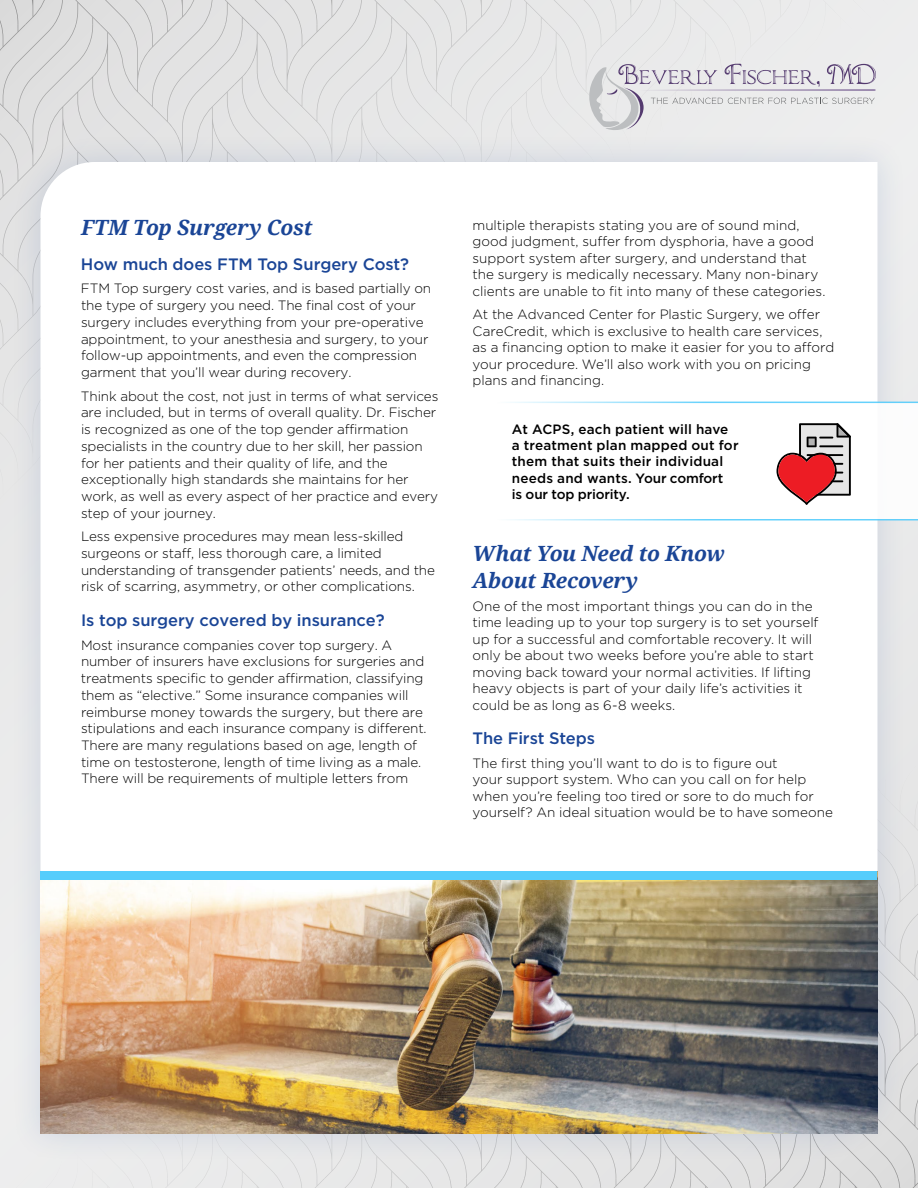
<style>
.page{position:relative;width:918px;height:1188px;background:#fff}
.page>*{position:absolute;margin:0;border:0;box-sizing:border-box;transform-origin:0 0}
.t1{font:italic 700 21px/27px "Droid Serif";letter-spacing:-.01em;color:#1a4596}
.t2{font:500 16.5px "Gotham HTF";letter-spacing:-.005em;color:#1a4596}
.t3{font:300 13.5px/16.8px "Gotham";letter-spacing:-.01em;color:#000}
.t4{font:500 13.5px/16.2px "Gotham";letter-spacing:.01em;color:#000}
</style>
<div class="page">
<svg style="left:908px;top:759px;width:10px;height:372px;background:#e0e0e1"></svg>
<div style="left:0;top:759px;width:10px;height:372px;background:#ededee"></div>
<svg style="left:0;top:714px;width:918px;height:45px"></svg>
<svg style="left:0;top:1131px;width:918px;height:57px;background:#e4e4e4"></svg>
<div style="left:235px;top:53px;width:448px;height:79px;background:#e7e7e7"></div>
<div style="left:683px;top:53px;width:235px;height:349px;background:#ededee"></div>
<div style="left:0;top:53px;width:235px;height:370px;background:#e2e2e2"></div>
<svg style="left:0;top:0;width:918px;height:53px;background:#e4e4e5"></svg>
<div style="left:10px;top:132px;width:898px;height:1033px;background:#e2e3e6"></div>
<div style="left:40px;top:162px;width:838px;height:710px;background:#fff"></div>
<svg style="left:589px;top:64px;width:287px;height:66px;background:#dddce0"></svg>
<img style="left:40px;top:880px;width:838px;height:254px">
<div style="left:40px;top:872px;width:838px;height:8px;background:#56cdfc"></div>
<svg style="left:472px;top:402px;width:446px;height:119px;background:#f7fcfe"></svg>
<svg style="left:0;top:423px;width:918px;height:82px;background:#f9f4f4"></svg>
<h1 class="t1" style="left:81px;top:213px;width:233px">FTM Top Surgery Cost</h1>
<p class="t2" style="left:81px;top:255px;width:330px">How much does FTM Top Surgery Cost?</p>
<p class="t3" style="left:81px;top:280px;width:352px">FTM Top surgery cost varies, and is based partially on the type of surgery you need. The final cost of your surgery includes everything from your pre-operative appointment, to your anesthesia and surgery, to your follow-up appointments, and even the compression garment that you’ll wear during recovery.</p>
<p class="t3" style="left:81px;top:387px;width:359px">Think about the cost, not just in terms of what services are included, but in terms of overall quality. Dr. Fischer is recognized as one of the top gender affirmation specialists in the country due to her skill, her passion for her patients and their quality of life, and the exceptionally high standards she maintains for her work, as well as every aspect of her practice and every step of your journey.</p>
<p class="t3" style="left:81px;top:528px;width:355px">Less expensive procedures may mean less-skilled surgeons or staff, less thorough care, a limited understanding of transgender patients’ needs, and the risk of scarring, asymmetry, or other complications.</p>
<p class="t2" style="left:81px;top:611px;width:305px">Is top surgery covered by insurance?</p>
<p class="t3" style="left:81px;top:636px;width:347px">Most insurance companies cover top surgery. A number of insurers have exclusions for surgeries and treatments specific to gender affirmation, classifying them as “elective.” Some insurance companies will reimburse money towards the surgery, but there are stipulations and each insurance company is different.<br>There are many regulations based on age, length of time on testosterone, length of time living as a male.<br>There will be requirements of multiple letters from</p>
<p class="t3" style="left:472px;top:217px;width:355px">multiple therapists stating you are of sound mind, good judgment, suffer from dysphoria, have a good support system after surgery, and understand that the surgery is medically necessary. Many non-binary clients are unable to fit into many of these categories.</p>
<p class="t3" style="left:472px;top:306px;width:363px">At the Advanced Center for Plastic Surgery, we offer CareCredit, which is exclusive to health care services, as a financing option to make it easier for you to afford your procedure. We’ll also work with you on pricing plans and financing.</p>
<p class="t4" style="left:512px;top:421px;width:228px">At ACPS, each patient will have a treatment plan mapped out for them that suits their individual needs and wants. Your comfort<br>is our top priority.</p>
<h1 class="t1" style="left:472px;top:539px;width:254px">What You Need to Know<br>About Recovery</h1>
<p class="t3" style="left:472px;top:598px;width:347px">One of the most important things you can do in the time leading up to your top surgery is to set yourself up for a successful and comfortable recovery. It will only be about two weeks before you’re able to start moving back toward your normal activities. If lifting heavy objects is part of your daily life’s activities it could be as long as 6-8 weeks.</p>
<p class="t2" style="left:472px;top:729px;width:124px">The First Steps</p>
<p class="t3" style="left:472px;top:755px;width:362px">The first thing you’ll want to do is to figure out<br>your support system. Who can you call on for help when you’re feeling too tired or sore to do much for yourself? An ideal situation would be to have someone</p>
</div>
